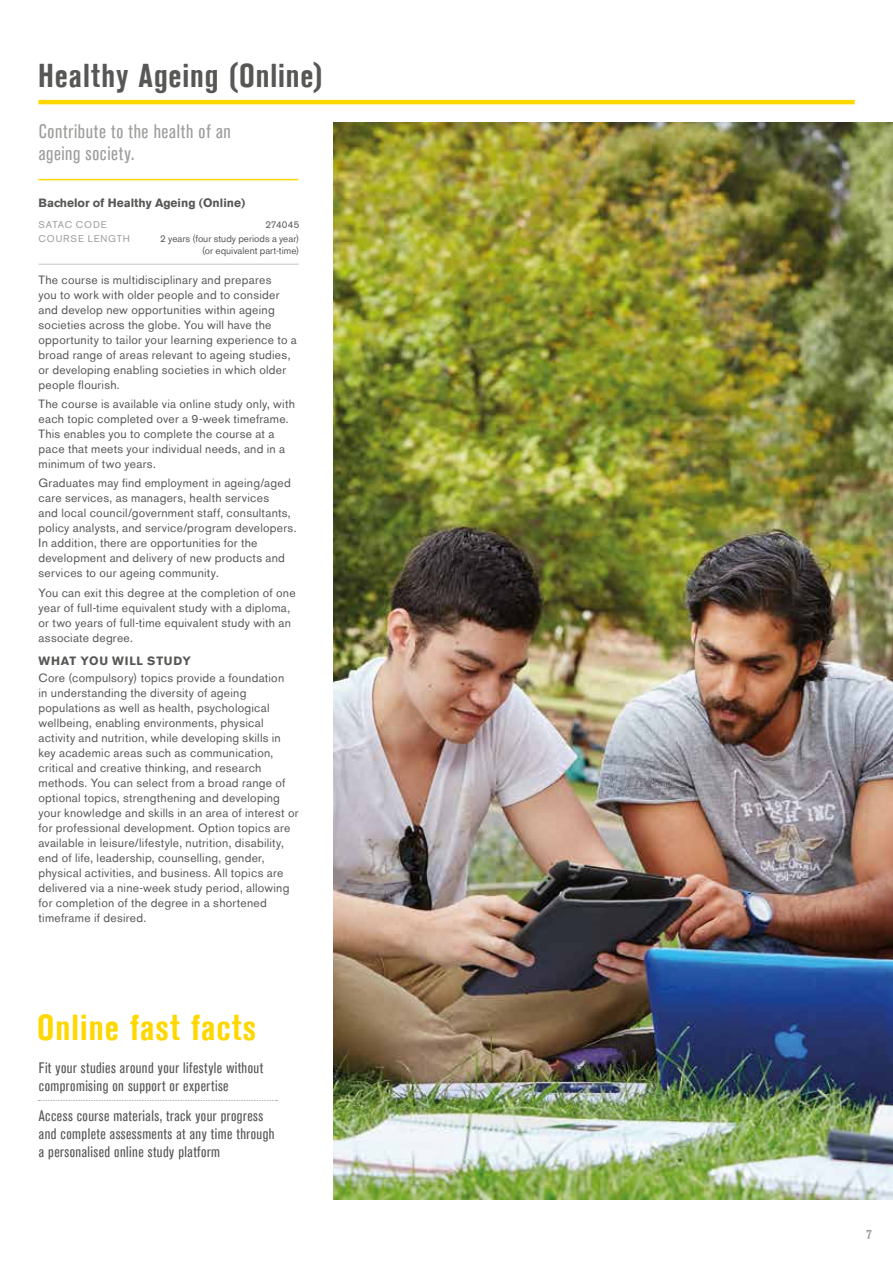
<style>
.page{position:relative;width:893px;height:1263px;background:#fff}
.page>*{position:absolute;margin:0;border:0;box-sizing:border-box;transform-origin:0 0}
.t1{font:700 condensed 36px "Akzidenz Grotesk BE";letter-spacing:.03em;color:#ffd700}
.t2{font:700 condensed 33px "Akzidenz Grotesk BE";letter-spacing:.025em;color:#575756}
.t3{font:condensed 19.5px/22.5px "Akzidenz Grotesk Std";letter-spacing:.035em;color:#9d9d9c}
.t4{font:condensed 15.15px/18px "Akzidenz Grotesk Std";letter-spacing:.03em;color:#575756}
.t5{font:700 condensed 13.5px "Akzidenz Grotesk BE";color:#9d9d9c}
.t6{font:12px/15px "Akzidenz Grotesk BE";letter-spacing:.02em;color:#575756}
.t7{font:700 12px "Akzidenz Grotesk BE";color:#575756}
.t8{font:700 12px "Akzidenz Grotesk BE";letter-spacing:.065em;color:#575756}
.t9{font:9.75px/11.7px "Akzidenz Grotesk BE";letter-spacing:.005em;color:#575756;text-align:right}
.t10{font:9.75px "Akzidenz Grotesk BE";letter-spacing:.09em;color:#9d9d9c}
</style>
<div class="page">
<hr style="left:39px;top:264px;width:260px;height:1px;background:#c6c6c6">
<img style="left:334px;top:123px;width:559px;height:1076px">
<svg style="left:39px;top:1100px;width:238px;height:1px"></svg>
<hr style="left:38px;top:100px;width:817px;height:4px;background:#ffd700">
<hr style="left:38px;top:179px;width:260px;height:1px;background:#ffd700">
<h2 class="t2" style="left:38px;top:56px;width:286px">Healthy Ageing (Online)</h2>
<h3 class="t3" style="left:39px;top:120px;width:194px">Contribute to the health of an ageing society.</h3>
<p class="t7" style="left:39px;top:196px;width:208px">Bachelor of Healthy Ageing (Online)</p>
<p class="t10" style="left:39px;top:219px;width:70px">SATAC CODE</p>
<p class="t9" style="left:265px;top:219px;width:35px">274045</p>
<p class="t10" style="left:39px;top:233px;width:93px">COURSE LENGTH</p>
<p class="t9" style="left:160px;top:233px;width:141px">2 years (four study periods a year) (or equivalent part-time)</p>
<p class="t6" style="left:39px;top:272px;width:260px">The course is multidisciplinary and prepares<br>you to work with older people and to consider and develop new opportunities within ageing societies across the globe. You will have the opportunity to tailor your learning experience to a broad range of areas relevant to ageing studies, or developing enabling societies in which older people flourish.</p>
<p class="t6" style="left:39px;top:396px;width:258px">The course is available via online study only, with each topic completed over a 9-week timeframe.<br>This enables you to complete the course at a pace that meets your individual needs, and in a minimum of two years.</p>
<p class="t6" style="left:39px;top:476px;width:259px">Graduates may find employment in ageing/aged care services, as managers, health services<br>and local council/government staff, consultants, policy analysts, and service/program developers.<br>In addition, there are opportunities for the development and delivery of new products and services to our ageing community.</p>
<p class="t6" style="left:39px;top:585px;width:259px">You can exit this degree at the completion of one year of full-time equivalent study with a diploma, or two years of full-time equivalent study with an associate degree.</p>
<p class="t8" style="left:39px;top:654px;width:154px">WHAT YOU WILL STUDY</p>
<p class="t6" style="left:39px;top:670px;width:261px">Core (compulsory) topics provide a foundation<br>in understanding the diversity of ageing populations as well as health, psychological wellbeing, enabling environments, physical activity and nutrition, while developing skills in key academic areas such as communication, critical and creative thinking, and research methods. You can select from a broad range of optional topics, strengthening and developing your knowledge and skills in an area of interest or for professional development. Option topics are available in leisure/lifestyle, nutrition, disability, end of life, leadership, counselling, gender, physical activities, and business. All topics are delivered via a nine-week study period, allowing for completion of the degree in a shortened timeframe if desired.</p>
<h1 class="t1" style="left:37px;top:1007px;width:221px">Online fast facts</h1>
<p class="t4" style="left:39px;top:1058px;width:226px">Fit your studies around your lifestyle without compromising on support or expertise</p>
<p class="t4" style="left:39px;top:1107px;width:237px">Access course materials, track your progress and complete assessments at any time through a personalised online study platform</p>
<p class="t5" style="left:866px;top:1227px;width:7px">7</p>
</div>
